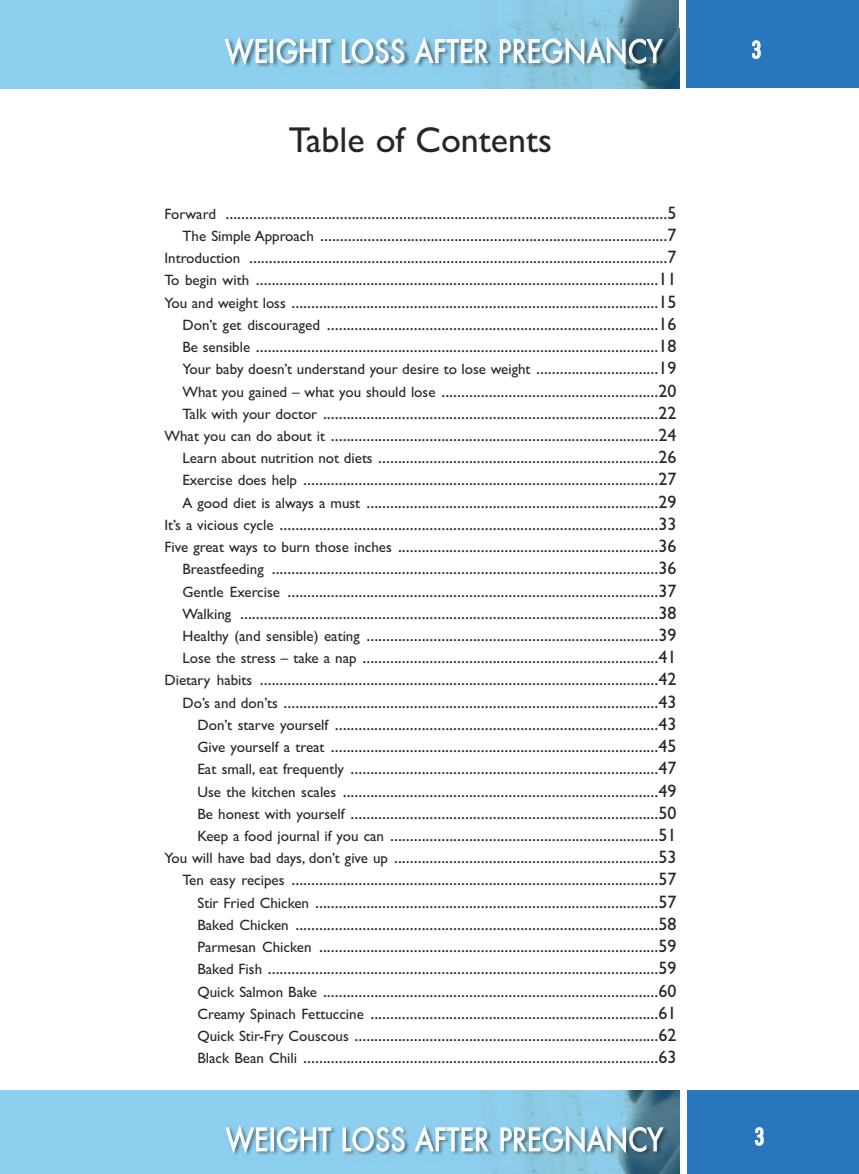
<style>
.page{position:relative;width:859px;height:1174px;background:#fff}
.page>*{position:absolute;margin:0;border:0;box-sizing:border-box;transform-origin:0 0}
.t1{font:36px "Gill Sans";color:#272627}
.t2{font:34.5px "Futura Cnd Norma";letter-spacing:.01em;color:#fff}
.t3{font:500 condensed 24px "Futura BT";color:#fff}
.t4{font:18px/22.2px "Gill Sans";color:#272627;text-align:right}
.t5{font:15px "Gill Sans";color:#272627}
.s1{font-size:15px}
.s2{font-size:18px}
</style>
<div class="page">
<div style="left:686px;top:0;width:173px;height:88px;background:#2a76bc"></div>
<img style="left:0;top:0;width:679px;height:88px">
<div style="left:687px;top:1090px;width:172px;height:84px;background:#2a76bc"></div>
<img style="left:0;top:1090px;width:679px;height:84px">
<img style="left:47px;top:88px;width:633px;height:1px">
<img style="left:47px;top:28px;width:633px;height:60px">
<img style="left:46px;top:1116px;width:634px;height:58px">
<h2 class="t2" style="left:225px;top:36px;width:439px">XFJHIU MPTT BGUFS QSFHOBODZ</h2>
<h3 class="t3" style="left:752px;top:36px;width:11px">3</h3>
<h1 class="t1" style="left:289px;top:119px;width:265px">Table of Contents</h1>
<p class="t4" style="left:164px;top:201px;width:513px"><span class="s1">Forward</span> ................................................................................................................5<br><span class="s1">The Simple Approach</span> ........................................................................................7<br><span class="s1">Introduction</span> ..........................................................................................................7<br><span class="s1">To begin with</span> ......................................................................................................11<br><span class="s1">You and weight loss</span> .............................................................................................15<br><span class="s1">Don’t get discouraged</span> ....................................................................................16<br><span class="s1">Be sensible</span> ......................................................................................................18</p>
<p class="t5" style="left:182px;top:360px;width:495px">Your baby doesn’t understand your desire to lose weight <span class="s2">...............................19</span></p>
<p class="t4" style="left:164px;top:379px;width:513px"><span class="s1">What you gained – what you should lose</span> .......................................................20<br><span class="s1">Talk with your doctor</span> .....................................................................................22<br><span class="s1">What you can do about it</span> ...................................................................................24<br><span class="s1">Learn about nutrition not diets</span> .......................................................................26<br><span class="s1">Exercise does help</span> ..........................................................................................27<br><span class="s1">A good diet is always a must</span> ..........................................................................29<br><span class="s1">It’s a vicious cycle</span> ................................................................................................33<br><span class="s1">Five great ways to burn those inches</span> ..................................................................36<br><span class="s1">Breastfeeding</span> ..................................................................................................36<br><span class="s1">Gentle Exercise</span> ..............................................................................................37<br><span class="s1">Walking</span> ..........................................................................................................38<br><span class="s1">Healthy (and sensible) eating</span> ..........................................................................39<br><span class="s1">Lose the stress – take a nap</span> ...........................................................................41<br><span class="s1">Dietary habits</span> .....................................................................................................42<br><span class="s1">Do’s and don’ts</span> ...............................................................................................43<br><span class="s1">Don’t starve yourself</span> ..................................................................................43<br><span class="s1">Give yourself a treat</span> ...................................................................................45<br><span class="s1">Eat small, eat frequently</span> ..............................................................................47<br><span class="s1">Use the kitchen scales</span> ................................................................................49<br><span class="s1">Be honest with yourself</span> ..............................................................................50<br><span class="s1">Keep a food journal if you can</span> ....................................................................51<br><span class="s1">You will have bad days, don’t give up</span> ...................................................................53<br><span class="s1">Ten easy recipes</span> .............................................................................................57<br><span class="s1">Stir Fried Chicken</span> .......................................................................................57<br><span class="s1">Baked Chicken</span> ............................................................................................58<br><span class="s1">Parmesan Chicken</span> ......................................................................................59<br><span class="s1">Baked Fish</span> ...................................................................................................59<br><span class="s1">Quick Salmon Bake</span> .....................................................................................60<br><span class="s1">Creamy Spinach Fettuccine</span> .........................................................................61<br><span class="s1">Quick Stir-Fry Couscous</span> .............................................................................62<br><span class="s1">Black Bean Chili</span> ..........................................................................................63</p>
<h2 class="t2" style="left:226px;top:1124px;width:438px">XFJHIU MPTT BGUFS QSFHOBODZ</h2>
<h3 class="t3" style="left:755px;top:1122px;width:11px">3</h3>
</div>
